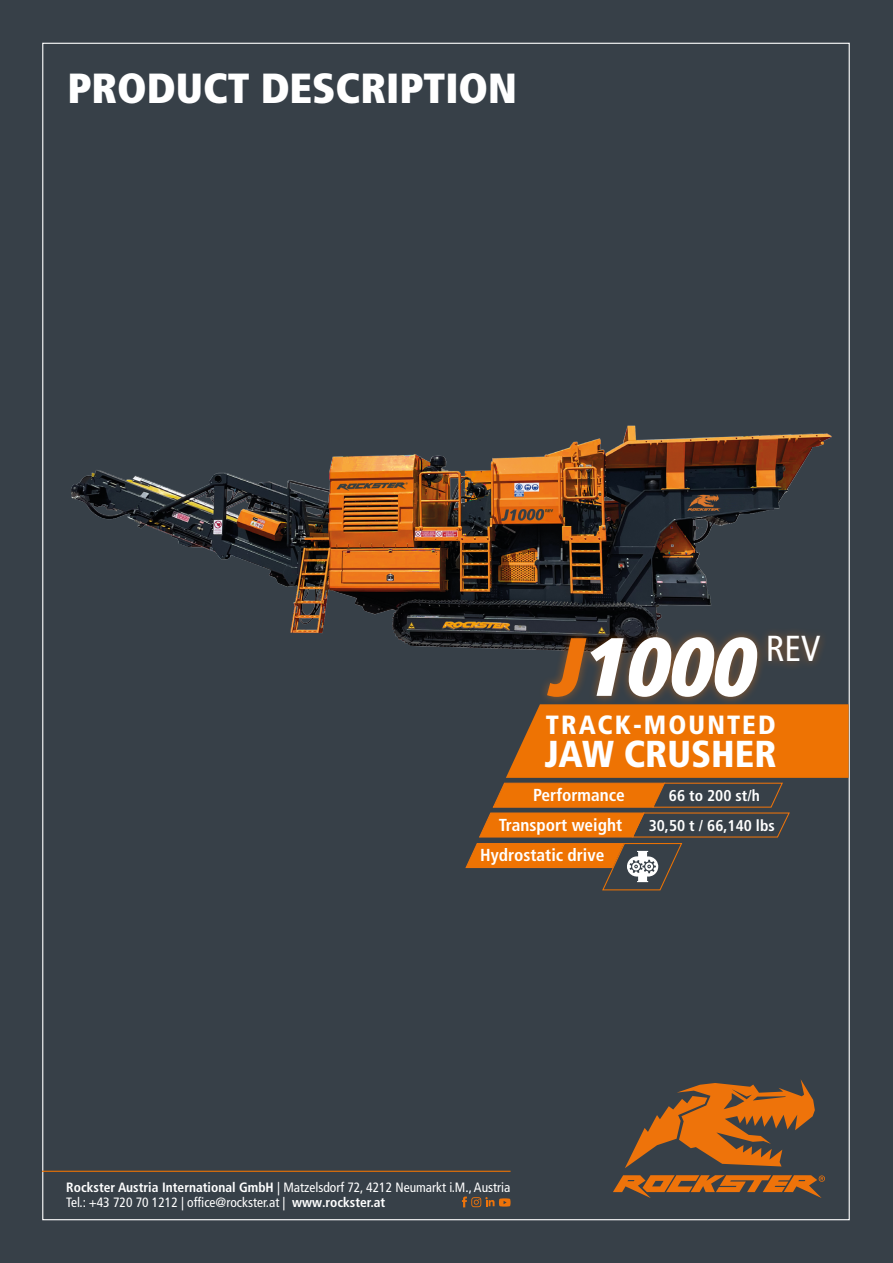
<style>
.page{position:relative;width:893px;height:1263px;background:#374048}
.page>*{position:absolute;margin:0;border:0;box-sizing:border-box;transform-origin:0 0}
.t1{font:82.65px "Frutiger LT Pro Extra Blk Cn Ita";color:#fff}
.t2{font:900 condensed 42.15px "Frutiger LT Pro";color:#fff}
.t3{font:900 condensed 37.5px "Frutiger LT Pro";color:#fff}
.t4{font:condensed 36.15px "Frutiger LT Pro";color:#fff}
.t5{font:900 condensed 26.4px "Frutiger LT Pro";letter-spacing:.08em;color:#fff}
.t6{font:700 condensed 17.4px/29.8px "Frutiger LT Pro";color:#fff;text-align:right}
.t7{font:700 condensed 15.6px/29.7px "Frutiger LT Pro";color:#fff;text-align:center}
.t8{font:condensed 13.5px/15.3px "Frutiger LT Pro";color:#fff}
.s1{color:#ee730a}
.s2{font-weight:700}
</style>
<div class="page">
<hr style="left:42px;top:1171px;width:469px;height:1px;background:#ee7303">
<svg style="left:462px;top:1196px;width:49px;height:11px"></svg>
<svg style="left:613px;top:1175px;width:212px;height:23px"></svg>
<svg style="left:625px;top:1079px;width:190px;height:89px"></svg>
<svg style="left:465px;top:704px;width:384px;height:187px"></svg>
<img style="left:71px;top:328px;width:779px;height:348px">
<div style="left:538px;top:626px;width:291px;height:81px;background:#ee730a;opacity:.5"></div>
<h2 class="t2" style="left:67px;top:62px;width:451px">PRODUCT DESCRIPTION</h2>
<h1 class="t1" style="left:552px;top:617px;width:207px"><span class="s1">J</span>1000</h1>
<h3 class="t4" style="left:766px;top:628px;width:56px">REV</h3>
<h3 class="t5" style="left:546px;top:709px;width:231px">TRACK-MOUNTED</h3>
<h3 class="t3" style="left:545px;top:732px;width:234px">JAW CRUSHER</h3>
<p class="t6" style="left:499px;top:780px;width:127px">Performance<br>Transport weight</p>
<p class="t7" style="left:649px;top:781px;width:128px">66 to 200 st/h<br>30,50 t / 66,140 lbs</p>
<p class="t6" style="left:480px;top:840px;width:126px">Hydrostatic drive</p>
<p class="t8" style="left:66px;top:1179px;width:446px"><span class="s2">Rockster Austria International GmbH</span> | Matzelsdorf 72, 4212 Neumarkt i.M., Austria<br>Tel.: +43 720 70 1212 | office@rockster.at | <span class="s2">www.rockster.at</span></p>
</div>
